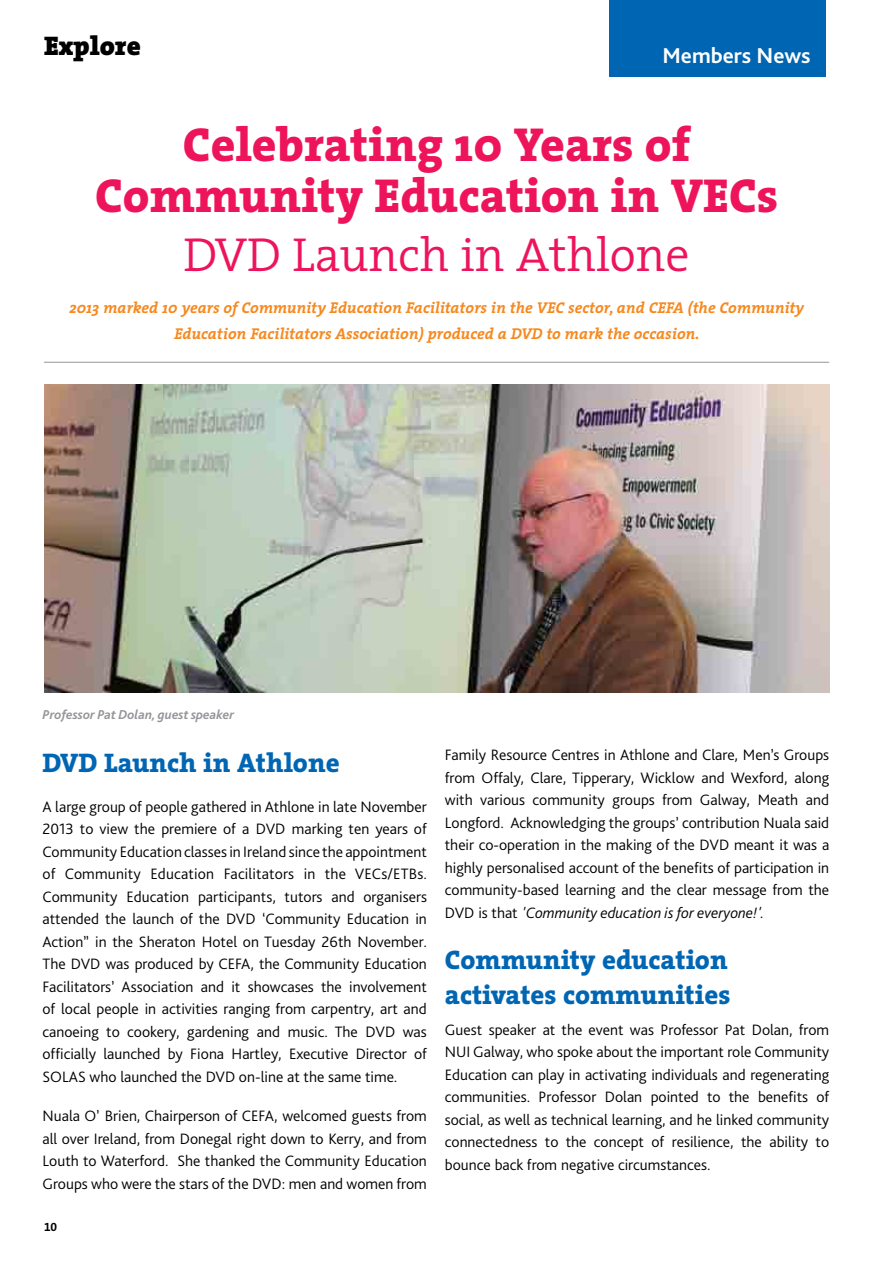
<style>
.page{position:relative;width:893px;height:1263px;background:#fff}
.page>*{position:absolute;margin:0;border:0;box-sizing:border-box;transform-origin:0 0}
.t1{font:800 48px/51px "The Serif";color:#ed145b;text-align:center}
.t2{font:300 48px "The Serif";color:#ed145b}
.t3{font:800 27px/34.5px "The Serif";color:#0066b3}
.t4{font:900 27px "The Serif";color:#000}
.t5{font:700 22.5px "Bliss Pro";color:#fff}
.t6{font:300 15.75px/22.5px "Bliss Pro";color:#000;text-align:justify}
.t7{font:italic 700 15.75px/25.5px "The Serif";color:#f6891f;text-align:center}
.t8{font:italic 700 13.5px "Bliss Pro";color:#939598}
.t9{font:12px "The Serif Bold Expert";color:#000}
.s1{font-style:italic}
</style>
<div class="page">
<img style="left:44px;top:384px;width:785px;height:309px">
<div style="left:609px;top:0;width:217px;height:77px;background:#0066b3"></div>
<hr style="left:44px;top:362px;width:785px;height:1px;background:#939598">
<h2 class="t4" style="left:44px;top:23px;width:98px">Explore</h2>
<h3 class="t5" style="left:662px;top:42px;width:150px">Members News</h3>
<h1 class="t1" style="left:95px;top:118px;width:684px">Celebrating 10 Years of<br>Community Education in VECs</h1>
<h1 class="t2" style="left:184px;top:215px;width:507px">DVD Launch in Athlone</h1>
<p class="t7" style="left:69px;top:295px;width:736px">2013 marked 10 years of Community Education Facilitators in the VEC sector, and CEFA (the Community<br>Education Facilitators Association) produced a DVD to mark the occasion.</p>
<p class="t8" style="left:43px;top:706px;width:193px">Professor Pat Dolan, guest speaker</p>
<h2 class="t3" style="left:43px;top:745px;width:299px">DVD Launch in Athlone</h2>
<p class="t6" style="left:43px;top:795px;width:386px">A large group of people gathered in Athlone in late November 2013 to view the premiere of a DVD marking ten years of Community Education classes in Ireland since the appointment of Community Education Facilitators in the VECs/ETBs.<br>Community Education participants, tutors and organisers attended the launch of the DVD ‘Community Education in Action” in the Sheraton Hotel on Tuesday 26th November.<br>The DVD was produced by CEFA, the Community Education Facilitators’ Association and it showcases the involvement of local people in activities ranging from carpentry, art and canoeing to cookery, gardening and music. The DVD was officially launched by Fiona Hartley, Executive Director of SOLAS who launched the DVD on-line at the same time.</p>
<p class="t6" style="left:43px;top:1104px;width:386px">Nuala O’ Brien, Chairperson of CEFA, welcomed guests from all over Ireland, from Donegal right down to Kerry, and from Louth to Waterford. She thanked the Community Education Groups who were the stars of the DVD: men and women from</p>
<p class="t9" style="left:44px;top:1216px;width:15px">10</p>
<p class="t6" style="left:445px;top:743px;width:386px">Family Resource Centres in Athlone and Clare, Men’s Groups from Offaly, Clare, Tipperary, Wicklow and Wexford, along with various community groups from Galway, Meath and Longford. Acknowledging the groups’ contribution Nuala said their co-operation in the making of the DVD meant it was a highly personalised account of the benefits of participation in community-based learning and the clear message from the DVD is that <span class="s1">'Community education is for everyone!'.</span></p>
<h2 class="t3" style="left:445px;top:942px;width:287px">Community education activates communities</h2>
<p class="t6" style="left:445px;top:1018px;width:386px">Guest speaker at the event was Professor Pat Dolan, from NUI Galway, who spoke about the important role Community Education can play in activating individuals and regenerating communities. Professor Dolan pointed to the benefits of social, as well as technical learning, and he linked community connectedness to the concept of resilience, the ability to bounce back from negative circumstances.</p>
</div>
